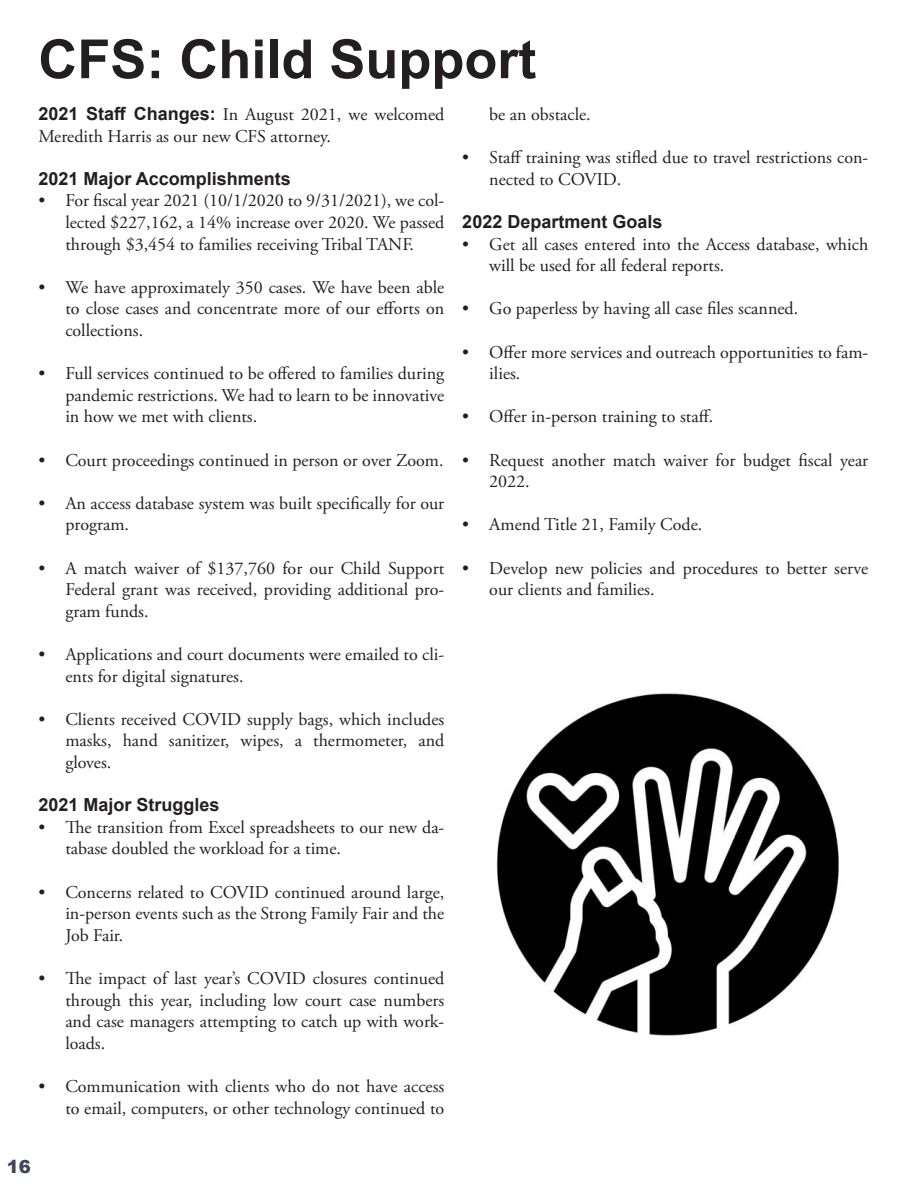
<style>
.page{position:relative;width:918px;height:1188px;background:#fff}
.page>*{position:absolute;margin:0;border:0;box-sizing:border-box;transform-origin:0 0}
.t1{font:700 54px "Arial";color:#231f20}
.t2{font:18px/21.6px "Adobe Garamond Pro";color:#231f20}
.t3{font:700 18px "Arial";color:#231f20}
.t4{font:900 18px "Arial";color:#414558}
.s1{font-family:"Arial";font-weight:700}
</style>
<div class="page">
<img style="left:496px;top:693px;width:343px;height:343px">
<p class="t1" style="left:38px;top:21px;width:499px">CFS: Child Support</p>
<p class="t2" style="left:38px;top:104px;width:407px"><span class="s1">2021 Staff Changes:</span> In August 2021, we welcomed<br>Meredith Harris as our new CFS attorney.</p>
<p class="t3" style="left:38px;top:166px;width:254px">2021 Major Accomplishments</p>
<p class="t2" style="left:65px;top:191px;width:380px;text-align:justify;text-indent:-27px">• For fiscal year 2021 (10/1/2020 to 9/31/2021), we col&shy;lected $227,162, a 14% increase over 2020. We passed through $3,454 to families receiving Tribal TANF.</p>
<p class="t2" style="left:65px;top:277px;width:381px;text-align:justify;text-indent:-27px">• We have approximately 350 cases. We have been able to close cases and concentrate more of our efforts on collections.</p>
<p class="t2" style="left:65px;top:363px;width:380px;text-align:justify;text-indent:-27px">• Full services continued to be offered to families during pandemic restrictions. We had to learn to be innovative in how we met with clients.</p>
<p class="t2" style="left:38px;top:450px;width:407px">• Court proceedings continued in person or over Zoom.</p>
<p class="t2" style="left:65px;top:493px;width:380px;text-indent:-27px">• An access database system was built specifically for our program.</p>
<p class="t2" style="left:65px;top:558px;width:380px;text-align:justify;text-indent:-27px">• A match waiver of $137,760 for our Child Support Federal grant was received, providing additional pro&shy;gram funds.</p>
<p class="t2" style="left:65px;top:644px;width:380px;text-indent:-27px">• Applications and court documents were emailed to cli&shy;ents for digital signatures.</p>
<p class="t2" style="left:65px;top:709px;width:381px;text-align:justify;text-indent:-27px">• Clients received COVID supply bags, which includes masks, hand sanitizer, wipes, a thermometer, and gloves.</p>
<p class="t3" style="left:38px;top:792px;width:183px">2021 Major Struggles</p>
<p class="t2" style="left:65px;top:817px;width:380px;text-indent:-27px">• The transition from Excel spreadsheets to our new da&shy;tabase doubled the workload for a time.</p>
<p class="t2" style="left:65px;top:882px;width:380px;text-align:justify;text-indent:-27px">• Concerns related to COVID continued around large, in-person events such as the Strong Family Fair and the Job Fair.</p>
<p class="t2" style="left:65px;top:968px;width:381px;text-align:justify;text-indent:-27px">• The impact of last year’s COVID closures continued through this year, including low court case numbers and case managers attempting to catch up with work&shy;loads.</p>
<p class="t2" style="left:38px;top:1076px;width:408px;text-align:right">• Communication with clients who do not have access to email, computers, or other technology continued to</p>
<p class="t2" style="left:489px;top:104px;width:103px">be an obstacle.</p>
<p class="t2" style="left:489px;top:147px;width:380px;text-indent:-27px">• Staff training was stifled due to travel restrictions con&shy;nected to COVID.</p>
<p class="t3" style="left:462px;top:209px;width:202px">2022 Department Goals</p>
<p class="t2" style="left:489px;top:234px;width:381px;text-indent:-27px">• Get all cases entered into the Access database, which will be used for all federal reports.</p>
<p class="t2" style="left:462px;top:299px;width:337px">• Go paperless by having all case files scanned.</p>
<p class="t2" style="left:489px;top:342px;width:380px;text-indent:-27px">• Offer more services and outreach opportunities to fam&shy;ilies.</p>
<p class="t2" style="left:462px;top:407px;width:252px">• Offer in-person training to staff.</p>
<p class="t2" style="left:489px;top:450px;width:380px;text-indent:-27px">• Request another match waiver for budget fiscal year<br>2022.</p>
<p class="t2" style="left:462px;top:515px;width:241px">• Amend Title 21, Family Code.</p>
<p class="t2" style="left:489px;top:558px;width:381px;text-indent:-27px">• Develop new policies and procedures to better serve our clients and families.</p>
<p class="t4" style="left:7px;top:1153px;width:26px">16</p>
</div>
